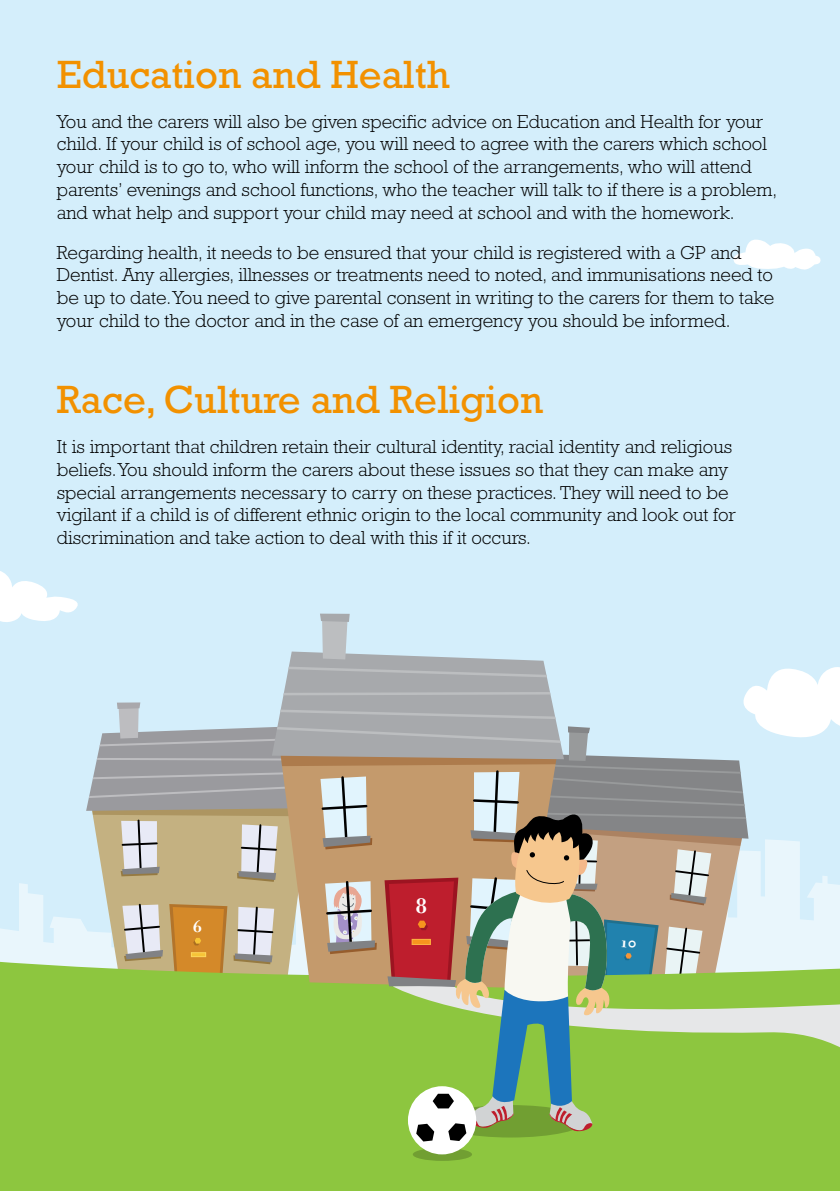
<style>
.page{position:relative;width:840px;height:1191px;background:#fff}
.page>*{position:absolute;margin:0;border:0;box-sizing:border-box;transform-origin:0 0}
.t1{font:40px "Rockwell";color:#f29100}
.t2{font:700 22.6px "Filosofia";color:#fff}
.t3{font:300 19px/22.8px "Rockwell";color:#000}
.t4{font:700 17.8px "Filosofia";color:#fff}
</style>
<div class="page">
<div style="left:0;top:0;width:839px;height:1191px;background:#d4eefb"></div>
<svg style="left:733px;top:239px;width:88px;height:31px"></svg>
<div style="left:0;top:1141px;width:392px;height:50px;background:#8dc63f"></div>
<div style="left:392px;top:1141px;width:447px;height:50px;background:#8dc63f"></div>
<svg style="left:412px;top:1148px;width:60px;height:12px"></svg>
<div style="left:408px;top:1086px;width:68px;height:68px;background:#fff;border-radius:50%"></div>
<svg style="left:0;top:571px;width:839px;height:570px"></svg>
<h1 class="t1" style="left:57px;top:51px;width:394px">Education and Health</h1>
<p class="t3" style="left:57px;top:110px;width:721px">You and the carers will also be given specific advice on Education and Health for your child. If your child is of school age, you will need to agree with the carers which school your child is to go to, who will inform the school of the arrangements, who will attend parents’ evenings and school functions, who the teacher will talk to if there is a problem, and what help and support your child may need at school and with the homework.</p>
<p class="t3" style="left:57px;top:241px;width:718px">Regarding health, it needs to be ensured that your child is registered with a GP and Dentist. Any allergies, illnesses or treatments need to noted, and immunisations need to be up to date. You need to give parental consent in writing to the carers for them to take your child to the doctor and in the case of an emergency you should be informed.</p>
<h1 class="t1" style="left:57px;top:376px;width:487px">Race, Culture and Religion</h1>
<p class="t3" style="left:57px;top:435px;width:680px">It is important that children retain their cultural identity, racial identity and religious beliefs. You should inform the carers about these issues so that they can make any special arrangements necessary to carry on these practices. They will need to be vigilant if a child is of different ethnic origin to the local community and look out for discrimination and take action to deal with this if it occurs.</p>
<p class="t4" style="left:192px;top:915px;width:11px">6</p>
<p class="t2" style="left:415px;top:892px;width:14px">8</p>
</div>
